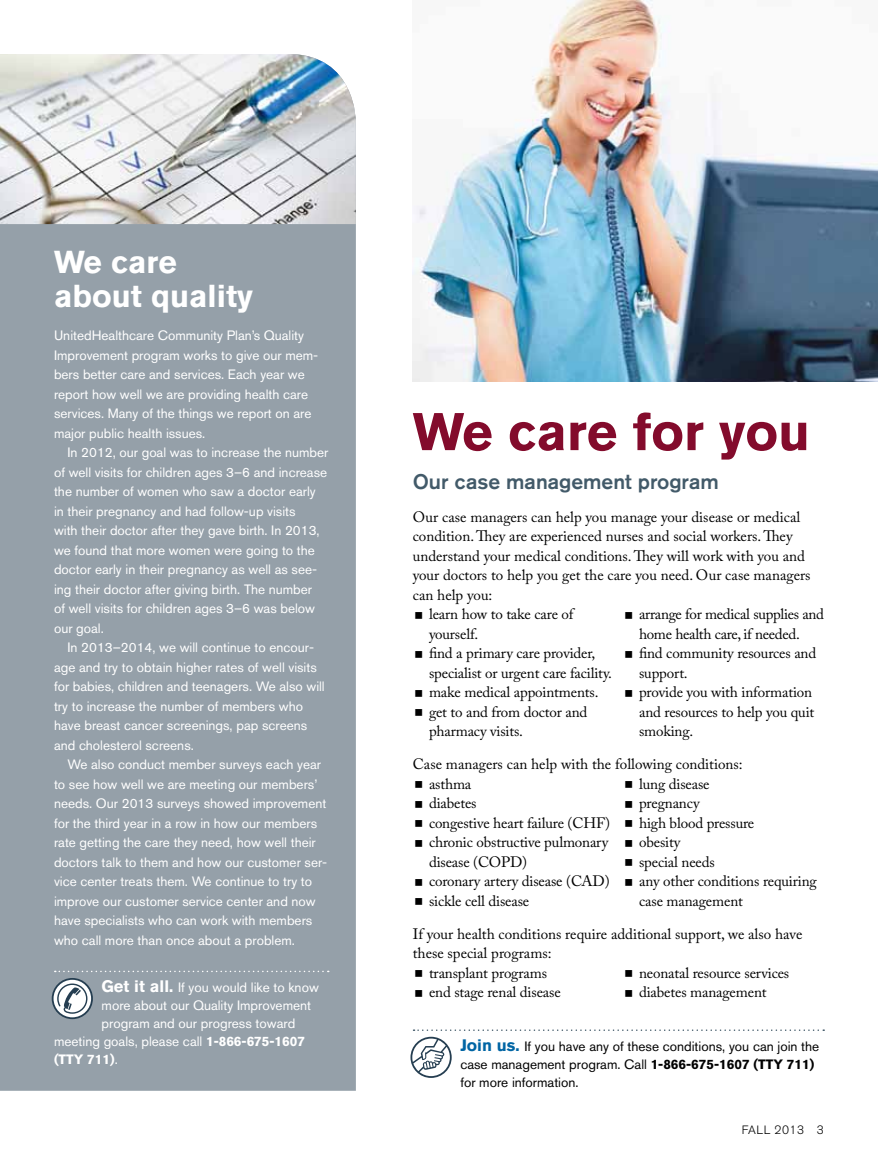
<style>
.page{position:relative;width:878px;height:1161px;background:#fff}
.page>*{position:absolute;margin:0;border:0;box-sizing:border-box;transform-origin:0 0}
.t1{font:700 52.5px "Akzidenz Grotesk BE";color:#830b2c}
.t2{font:700 31.5px/34.5px "Akzidenz Grotesk BE";color:#fff}
.t3{font:500 21px "Akzidenz Grotesk BE";color:#425a69}
.t4{font:15px/19.5px "Adobe Caslon Pro";letter-spacing:-.01em;color:#000}
.t5{font:13.5px/19.5px "Akzidenz Grotesk BE";color:#fff}
.t6{font:13.5px/18px "Akzidenz Grotesk BE";color:#000}
.t7{font:700 13.5px "Akzidenz Grotesk BE";color:#fff}
.t8{font:300 12px "Akzidenz Grotesk BE";letter-spacing:.04em;color:#000}
.s1{font-weight:700;font-size:16.5px}
.s2{font-weight:700}
.s3{font-weight:400}
.s4{font-weight:700;font-size:16.5px;color:#0065a4}
</style>
<div class="page">
<img style="left:413px;top:0;width:465px;height:382px">
<div style="left:0;top:224px;width:356px;height:867px;background:#95a0a9"></div>
<img style="left:0;top:54px;width:356px;height:170px">
<svg style="left:55px;top:971px;width:274px;height:1px"></svg>
<svg style="left:52px;top:978px;width:41px;height:41px"></svg>
<svg style="left:413px;top:1029px;width:411px;height:2px"></svg>
<svg style="left:410px;top:1037px;width:41px;height:41px"></svg>
<h2 class="t2" style="left:54px;top:245px;width:200px">We care about quality</h2>
<p class="t5" style="left:54px;top:326px;width:266px">UnitedHealthcare Community Plan’s Quality Improvement program works to give our mem&shy;bers better care and services. Each year we report how well we are providing health care services. Many of the things we report on are major public health issues.</p>
<p class="t5" style="left:54px;top:443px;width:276px;text-indent:14px">In 2012, our goal was to increase the number of well visits for children ages 3–6 and increase the number of women who saw a doctor early in their pregnancy and had follow-up visits<br>with their doctor after they gave birth. In 2013, we found that more women were going to the doctor early in their pregnancy as well as see&shy;ing their doctor after giving birth. The number<br>of well visits for children ages 3–6 was below our goal.</p>
<p class="t5" style="left:54px;top:638px;width:272px;text-indent:14px">In 2013–2014, we will continue to encour&shy;age and try to obtain higher rates of well visits for babies, children and teenagers. We also will try to increase the number of members who have breast cancer screenings, pap screens and cholesterol screens.</p>
<p class="t5" style="left:54px;top:755px;width:275px;text-indent:14px">We also conduct member surveys each year to see how well we are meeting our members’ needs. Our 2013 surveys showed improvement for the third year in a row in how our members rate getting the care they need, how well their doctors talk to them and how our customer ser&shy;vice center treats them. We continue to try to improve our customer service center and now have specialists who can work with members who call more than once about a problem.</p>
<p class="t5" style="left:102px;top:977px;width:219px"><span class="s1">Get it all.</span> If you would like to know</p>
<p class="t5" style="left:102px;top:995px;width:211px">more about our Quality Improvement</p>
<p class="t5" style="left:102px;top:1013px;width:195px">program and our progress toward</p>
<p class="t5" style="left:54px;top:1031px;width:252px">meeting goals, please call <span class="s2">1-866-675-1607</span></p>
<p class="t7" style="left:54px;top:1051px;width:65px">(TTY 711)<span class="s3">.</span></p>
<h1 class="t1" style="left:413px;top:401px;width:398px">We care for you</h1>
<h3 class="t3" style="left:413px;top:469px;width:307px">Our case management program</h3>
<p class="t4" style="left:413px;top:507px;width:389px">Our case managers can help you manage your disease or medical</p>
<p class="t4" style="left:413px;top:526px;width:381px">condition. They are experienced nurses and social workers. They</p>
<p class="t4" style="left:413px;top:546px;width:394px">understand your medical conditions. They will work with you and</p>
<p class="t4" style="left:413px;top:565px;width:399px">your doctors to help you get the care you need. Our case managers</p>
<p class="t4" style="left:413px;top:585px;width:81px">can help you:</p>
<p class="t4" style="left:429px;top:604px;width:146px">learn how to take care of</p>
<p class="t4" style="left:429px;top:624px;width:51px">yourself.</p>
<p class="t4" style="left:429px;top:643px;width:168px">find a primary care provider,</p>
<p class="t4" style="left:429px;top:663px;width:184px">specialist or urgent care facility.</p>
<p class="t4" style="left:429px;top:682px;width:171px">make medical appointments.</p>
<p class="t4" style="left:429px;top:702px;width:160px">get to and from doctor and</p>
<p class="t4" style="left:429px;top:721px;width:96px">pharmacy visits.</p>
<p class="t4" style="left:639px;top:604px;width:186px">arrange for medical supplies and home health care, if needed. find community resources and support.<br>provide you with information and resources to help you quit smoking.</p>
<p class="t4" style="left:429px;top:754px;width:315px;text-indent:-16px">Case managers can help with the following conditions: asthma<br>diabetes<br>congestive heart failure (CHF)<br>chronic obstructive pulmonary<br>disease (COPD)<br>coronary artery disease (CAD)<br>sickle cell disease</p>
<p class="t4" style="left:639px;top:774px;width:179px">lung disease<br>pregnancy<br>high blood pressure<br>obesity<br>special needs<br>any other conditions requiring case management</p>
<p class="t4" style="left:413px;top:924px;width:391px">If your health conditions require additional support, we also have</p>
<p class="t4" style="left:413px;top:943px;width:140px">these special programs:</p>
<p class="t4" style="left:429px;top:963px;width:119px">transplant programs</p>
<p class="t4" style="left:429px;top:982px;width:133px">end stage renal disease</p>
<p class="t4" style="left:639px;top:963px;width:152px">neonatal resource services diabetes management</p>
<p class="t6" style="left:460px;top:1037px;width:360px"><span class="s4">Join us.</span> If you have any of these conditions, you can join the case management program. Call <span class="s2">1-866-675-1607 (TTY 711) </span>for more information.</p>
<p class="t8" style="left:741px;top:1123px;width:84px">FALL 2013 3</p>
</div>
